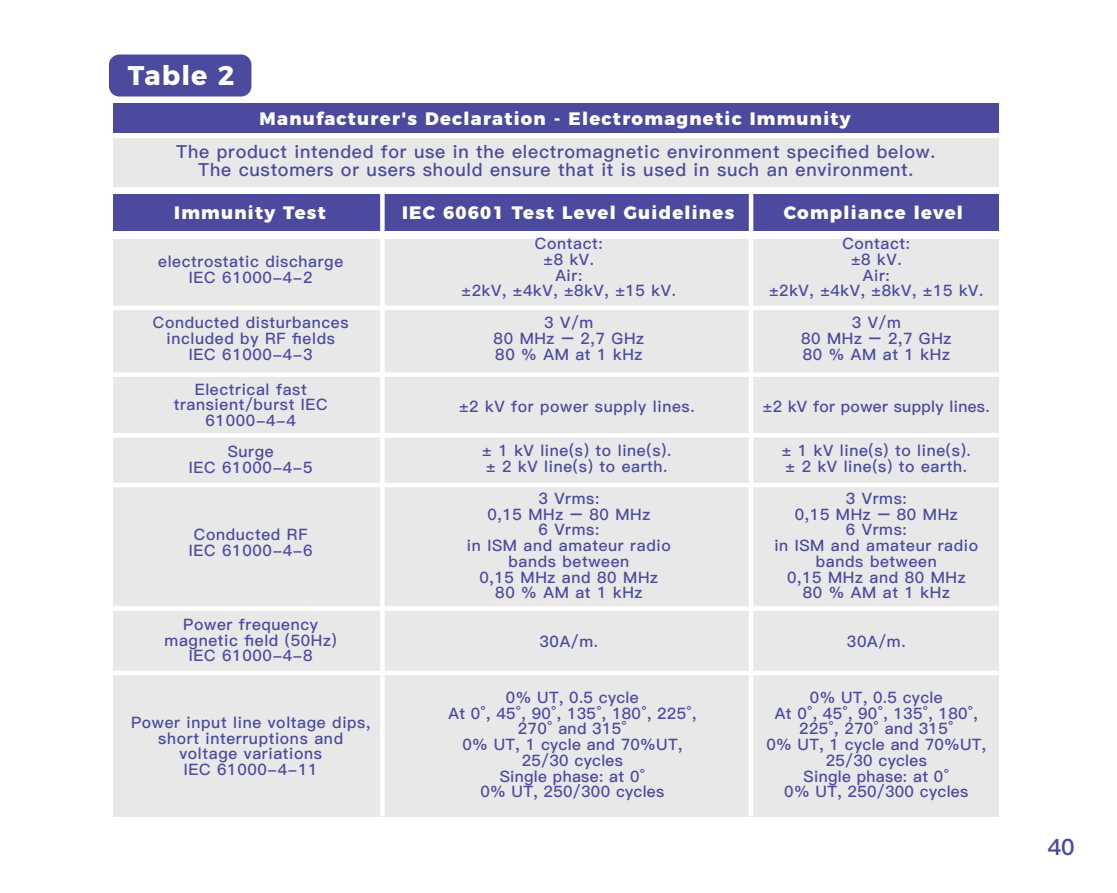
<style>
.page{position:relative;width:1117px;height:893px;background:#fff}
.page>*{position:absolute;margin:0;border:0;box-sizing:border-box;transform-origin:0 0}
.t1{font:700 27px "Montserrat";letter-spacing:.04em;color:#fff}
.t2{font:22.5px "Ping Fang SC Heavy";color:#4b4a9f}
.t3{font:18px/18px "Ping Fang SC Bold";letter-spacing:.04em;color:#4b4a9f;text-align:center}
.t4{font:800 18px "Montserrat";letter-spacing:.07em;color:#fff}
.t5{font:15.75px/15.8px "Ping Fang SC Bold";letter-spacing:.04em;color:#4b4a9f;text-align:center}
.t6{font:15.75px/15.8px "Ping Fang SC Bold";letter-spacing:.02em;color:#4b4a9f;text-align:center}
</style>
<div class="page">
<div style="left:113px;top:239px;width:885px;height:577px;background:#e8e8e9"></div>
<div style="left:113px;top:103px;width:885px;height:30px;background:#4b4a9f"></div>
<div style="left:113px;top:195px;width:885px;height:36px;background:#4b4a9f"></div>
<div style="left:748px;top:186px;width:5px;height:630px;background:#fff"></div>
<hr style="left:380px;top:186px;width:4px;height:630px;background:#fff">
<hr style="left:113px;top:306px;width:885px;height:4px;background:#fff">
<hr style="left:113px;top:433px;width:885px;height:4px;background:#fff">
<hr style="left:113px;top:483px;width:885px;height:4px;background:#fff">
<div style="left:113px;top:606px;width:885px;height:5px;background:#fff"></div>
<hr style="left:113px;top:671px;width:885px;height:4px;background:#fff">
<div style="left:113px;top:372px;width:885px;height:5px;background:#fff"></div>
<div style="left:109px;top:55px;width:142px;height:42px;background:#4b4a9f;border-radius:10px"></div>
<div style="left:113px;top:139px;width:885px;height:48px;background:#e8e8e9"></div>
<h1 class="t1" style="left:128px;top:53px;width:108px">Table 2</h1>
<p class="t4" style="left:259px;top:103px;width:592px">Manufacturer's Declaration - Electromagnetic Immunity</p>
<p class="t3" style="left:176px;top:143px;width:760px">The product intended for use in the electromagnetic environment specified below.<br>The customers or users should ensure that it is used in such an environment.</p>
<p class="t4" style="left:174px;top:198px;width:153px">Immunity Test</p>
<p class="t4" style="left:402px;top:198px;width:333px">IEC 60601 Test Level Guidelines</p>
<p class="t4" style="left:783px;top:198px;width:181px">Compliance level</p>
<p class="t5" style="left:158px;top:254px;width:186px">electrostatic discharge<br>IEC 61000-4-2</p>
<p class="t5" style="left:153px;top:315px;width:197px">Conducted disturbances included by RF fields<br>IEC 61000-4-3</p>
<p class="t5" style="left:174px;top:381px;width:155px">Electrical fast transient/burst IEC<br>61000-4-4</p>
<p class="t5" style="left:189px;top:444px;width:125px">Surge<br>IEC 61000-4-5</p>
<p class="t5" style="left:189px;top:527px;width:125px">Conducted RF<br>IEC 61000-4-6</p>
<p class="t5" style="left:164px;top:617px;width:174px">Power frequency magnetic field (50Hz)<br>IEC 61000-4-8</p>
<p class="t5" style="left:131px;top:715px;width:241px">Power input line voltage dips, short interruptions and voltage variations<br>IEC 61000-4-11</p>
<p class="t5" style="left:461px;top:236px;width:216px">Contact:<br>±8 kV.<br>Air:<br>±2kV, ±4kV, ±8kV, ±15 kV.</p>
<p class="t5" style="left:493px;top:315px;width:152px">3 V/m<br>80 MHz – 2,7 GHz<br>80 % AM at 1 kHz</p>
<p class="t5" style="left:800px;top:315px;width:152px">3 V/m<br>80 MHz – 2,7 GHz<br>80 % AM at 1 kHz</p>
<p class="t5" style="left:769px;top:236px;width:216px">Contact:<br>±8 kV.<br>Air:<br>±2kV, ±4kV, ±8kV, ±15 kV.</p>
<p class="t5" style="left:459px;top:399px;width:237px">±2 kV for power supply lines.</p>
<p class="t5" style="left:482px;top:443px;width:190px;text-align:left">± 1 kV line(s) to line(s). ± 2 kV line(s) to earth.</p>
<p class="t5" style="left:781px;top:443px;width:190px;text-align:left">± 1 kV line(s) to line(s). ± 2 kV line(s) to earth.</p>
<p class="t6" style="left:762px;top:399px;width:228px">±2 kV for power supply lines.</p>
<p class="t5" style="left:467px;top:491px;width:205px">3 Vrms:<br>0,15 MHz – 80 MHz<br>6 Vrms:<br>in ISM and amateur radio bands between<br>0,15 MHz and 80 MHz<br>80 % AM at 1 kHz</p>
<p class="t5" style="left:774px;top:491px;width:205px">3 Vrms:<br>0,15 MHz – 80 MHz<br>6 Vrms:<br>in ISM and amateur radio bands between<br>0,15 MHz and 80 MHz<br>80 % AM at 1 kHz</p>
<p class="t5" style="left:539px;top:633px;width:60px">30A/m.</p>
<p class="t5" style="left:846px;top:633px;width:60px">30A/m.</p>
<p class="t6" style="left:448px;top:690px;width:249px">0% UT, 0.5 cycle<br>At 0°, 45°, 90°, 135°, 180°, 225°,<br>270° and 315°<br>0% UT, 1 cycle and 70%UT,<br>25/30 cycles<br>Single phase: at 0°<br>0% UT, 250/300 cycles</p>
<p class="t6" style="left:766px;top:690px;width:221px">0% UT, 0.5 cycle<br>At 0°, 45°, 90°, 135°, 180°,<br>225°, 270° and 315°<br>0% UT, 1 cycle and 70%UT,<br>25/30 cycles<br>Single phase: at 0°<br>0% UT, 250/300 cycles</p>
<h2 class="t2" style="left:1047px;top:833px;width:28px">40</h2>
</div>
